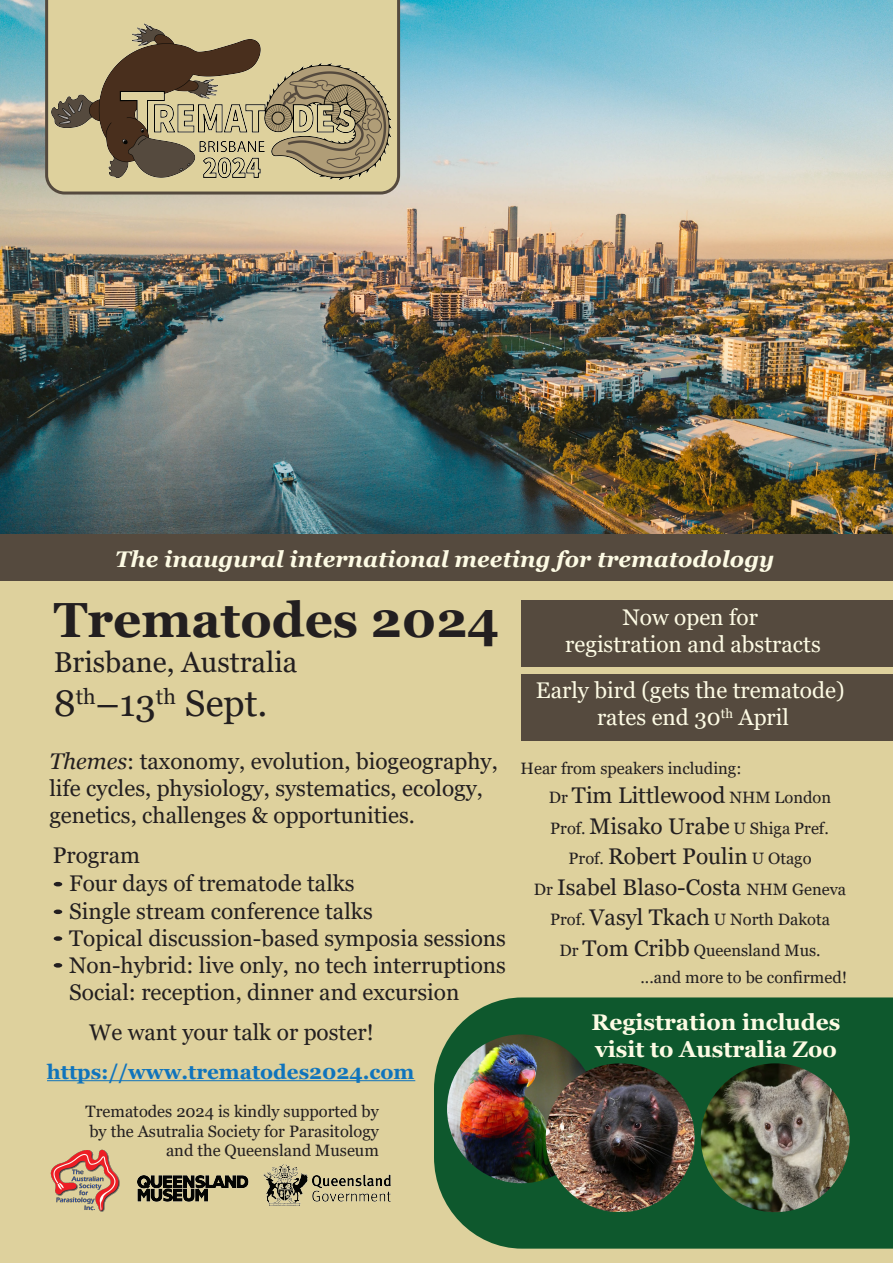
<style>
.page{position:relative;width:893px;height:1263px;background:#fff}
.page>*{position:absolute;margin:0;border:0;box-sizing:border-box;transform-origin:0 0}
.t1{font:700 49.35px "Georgia";color:#231f20}
.t2{font:37.05px "Georgia";color:#231f20}
.t3{font:28.8px "Georgia";color:#231f20}
.t4{font:22.65px/27.2px "Georgia";color:#231f20}
.t5{font:22.65px/27.2px "Georgia";color:#fdfbe4;text-align:center}
.t6{font:italic 700 22.65px "Georgia";color:#fdfbe4}
.t7{font:700 22.65px/27.2px "Georgia";color:#fdfbe4}
.t8{font:700 20.55px "Georgia";color:#1074bc}
.t9{font:16.5px/19.8px "Georgia";color:#231f20;text-align:right}
.s1{font-style:italic}
.s2{font-size:16.5px}
.s3{font-size:22.65px}
</style>
<div class="page">
<img style="left:0;top:0;width:893px;height:534px">
<svg style="left:44px;top:0;width:358px;height:196px;background:#c7bc92"></svg>
<div style="left:0;top:568px;width:893px;height:695px;background:#ded19d"></div>
<div style="left:522px;top:600px;width:371px;height:66px;background:#554a3e"></div>
<div style="left:522px;top:674px;width:371px;height:66px;background:#554a3e"></div>
<div style="left:434px;top:997px;width:459px;height:251px;background:#0e582d"></div>
<div style="left:0;top:534px;width:893px;height:47px;background:#554a3e"></div>
<img style="left:50px;top:1149px;width:70px;height:62px">
<img style="left:138px;top:1164px;width:252px;height:42px">
<img style="left:50px;top:22px;width:342px;height:160px">
<hr style="left:47px;top:1080px;width:368px;height:1px;background:#1074bc">
<svg style="left:54px;top:882px;width:8px;height:4px"></svg>
<div style="left:54px;top:909px;width:8px;height:5px;background:#231f20;border-radius:50%"></div>
<div style="left:54px;top:936px;width:8px;height:5px;background:#231f20;border-radius:50%"></div>
<div style="left:54px;top:963px;width:8px;height:5px;background:#231f20;border-radius:50%"></div>
<img style="left:701px;top:1063px;width:149px;height:149px;border-radius:74px">
<img style="left:447px;top:1034px;width:149px;height:149px;border-radius:74px">
<img style="left:546px;top:1063px;width:148px;height:149px">
<p class="t6" style="left:115px;top:544px;width:660px">The inaugural international meeting for trematodology</p>
<h1 class="t1" style="left:54px;top:588px;width:447px">Trematodes 2024</h1>
<p class="t3" style="left:54px;top:644px;width:245px">Brisbane, Australia</p>
<h2 class="t2" style="left:54px;top:681px;width:215px">8<sup>th</sup>–13<sup>th</sup> Sept.</h2>
<p class="t4" style="left:49px;top:748px;width:450px"><span class="s1">Themes</span>: taxonomy, evolution, biogeography, life cycles, physiology, systematics, ecology, genetics, challenges &amp; opportunities.</p>
<p class="t4" style="left:53px;top:842px;width:89px">Program</p>
<p class="t4" style="left:69px;top:870px;width:438px">Four days of trematode talks<br>Single stream conference talks<br>Topical discussion-based symposia sessions Non-hybrid: live only, no tech interruptions Social: reception, dinner and excursion</p>
<p class="t4" style="left:89px;top:1019px;width:286px">We want your talk or poster!</p>
<p class="t8" style="left:47px;top:1059px;width:369px">https://www.trematodes2024.com</p>
<p class="t9" style="left:86px;top:1101px;width:295px">Trematodes 2024 is kindly supported by by the Asutralia Society for Parasitology and the Queensland Museum</p>
<p class="t5" style="left:565px;top:604px;width:257px">Now open for registration and abstracts</p>
<p class="t5" style="left:536px;top:677px;width:310px">Early bird (gets the trematode) rates end 30<sup>th</sup> April</p>
<p class="t9" style="left:521px;top:759px;width:222px">Hear from speakers including:</p>
<p class="t4" style="left:549px;top:782px;width:284px"><span class="s2">Dr</span> Tim Littlewood <span class="s2">NHM London</span></p>
<p class="t9" style="left:550px;top:818px;width:280px">Prof. <span class="s3">Misako Urabe</span> U Shiga Pref.</p>
<p class="t4" style="left:569px;top:843px;width:244px"><span class="s2">Prof.</span> Robert Poulin <span class="s2">U Otago</span></p>
<p class="t4" style="left:534px;top:874px;width:314px"><span class="s2">Dr</span> Isabel Blaso-Costa <span class="s2">NHM Geneva</span></p>
<p class="t9" style="left:550px;top:910px;width:281px">Prof. <span class="s3">Vasyl Tkach</span> U North Dakota</p>
<p class="t9" style="left:640px;top:937px;width:208px;line-height:27.2px;text-align:left;text-indent:-81px">Dr <span class="s3">Tom Cribb</span> Queensland Mus. ...and more to be confirmed!</p>
<p class="t7" style="left:592px;top:1009px;width:250px">Registration includes visit to Australia Zoo</p>
</div>
